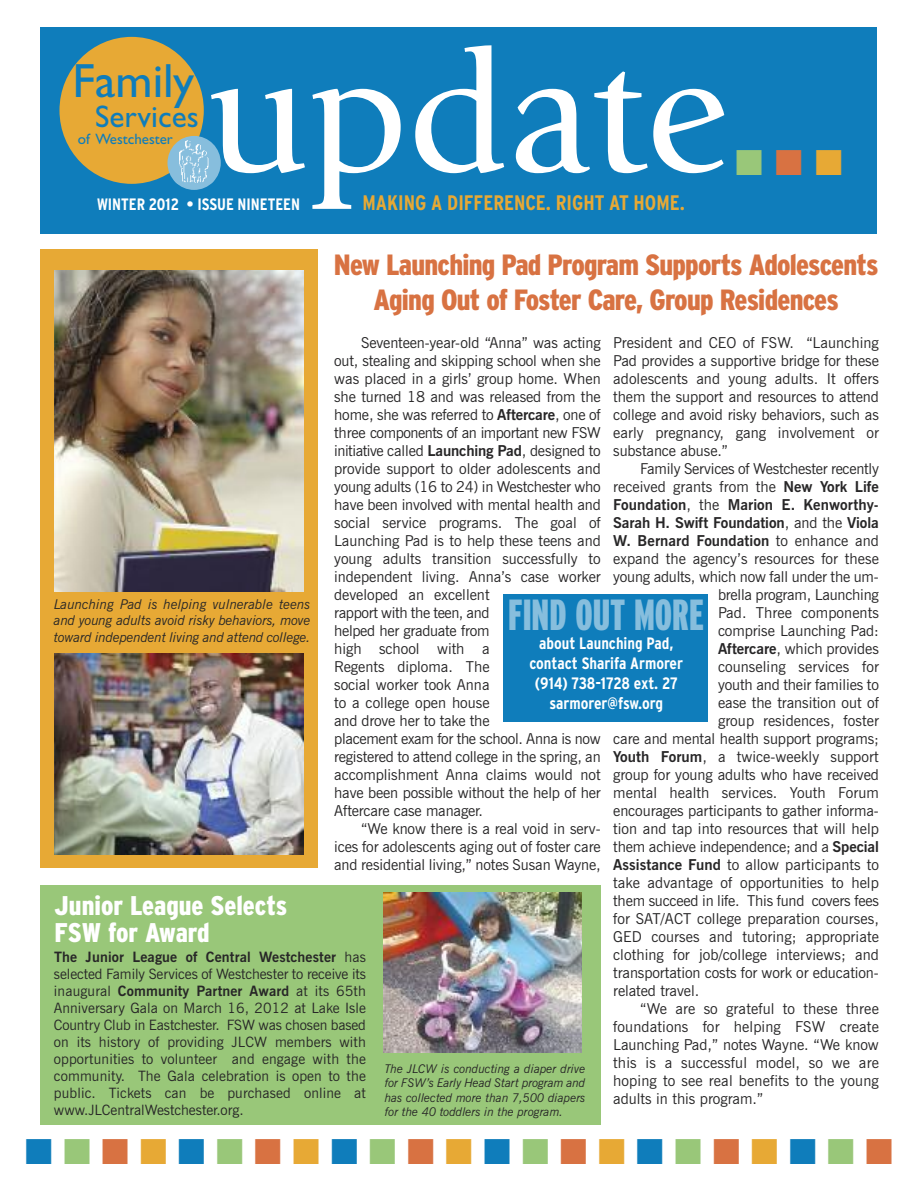
<style>
.page{position:relative;width:918px;height:1188px;background:#fff}
.page>*{position:absolute;margin:0;border:0;box-sizing:border-box;transform-origin:0 0}
.t1{font:174px "Giovanni";color:#fff}
.t2{font:48.15px "Gill Sans";color:#0f7dbb}
.t3{font:900 extra-condensed 43.5px "Interstate";color:#87bedd}
.t4{font:36px "Zapf Dingbats";color:#0f7dbb}
.t5{font:36px "Zapf Dingbats";color:#99c779}
.t6{font:31.2px "Gill Sans";color:#0f7dbb}
.t7{font:900 condensed 29.25px/35.1px "Interstate";letter-spacing:-.025em;color:#d87242;text-align:center}
.t8{font:900 condensed 27px/27px "Interstate";color:#fff}
.t9{font:700 condensed 21px "Interstate";color:#e7a935}
.t10{font:700 condensed 16.5px/19.8px "Interstate";color:#fff;text-align:center}
.t11{font:15px/18px "News Gothic BT";letter-spacing:-.005em;color:#272627;text-align:justify}
.t12{font:700 15px "News Gothic BT";letter-spacing:.005em;color:#272627}
.t13{font:15px "Gill Sans";color:#0f7dbb}
.t14{font:14.25px/17px "News Gothic BT";color:#272627;text-align:justify}
.t15{font:italic 13.5px/16.2px "News Gothic BT";letter-spacing:-.015em;color:#272627;text-align:justify}
.t16{font:italic 12px/14.4px "News Gothic BT";letter-spacing:-.005em;color:#272627;text-align:justify}
.s1{color:#d87242}
.s2{color:#e7a935}
.s3{font-weight:700}
.s4{font-weight:400}
.s5{color:#99c779}
</style>
<div class="page">
<div style="left:40px;top:249px;width:278px;height:618px;background:#e7a935"></div>
<div style="left:40px;top:27px;width:838px;height:206px;background:#0f7dbb"></div>
<div style="left:59px;top:37px;width:145px;height:147px;background:#e7a935;border-radius:50%"></div>
<svg style="left:167px;top:136px;width:54px;height:54px"></svg>
<svg style="left:170px;top:137px;width:48px;height:50px"></svg>
<img style="left:173px;top:139px;width:43px;height:46px">
<img style="left:54px;top:270px;width:250px;height:322px">
<img style="left:54px;top:654px;width:250px;height:200px">
<div style="left:503px;top:594px;width:205px;height:128px;background:#0f7dbb"></div>
<div style="left:40px;top:885px;width:561px;height:240px;background:#99c779"></div>
<img style="left:384px;top:892px;width:198px;height:160px">
<h1 class="t1" style="left:208px;top:45px;width:520px">update</h1>
<h2 class="t2" style="left:73px;top:63px;width:123px">Family</h2>
<h3 class="t6" style="left:95px;top:105px;width:105px">Services</h3>
<p class="t13" style="left:78px;top:133px;width:97px">of Westchester</p>
<p class="t10" style="left:97px;top:194px;width:205px">WINTER 2012 • ISSUE NINETEEN</p>
<h3 class="t9" style="left:362px;top:190px;width:324px">MAKING A DIFFERENCE. RIGHT AT HOME.</h3>
<h3 class="t5" style="left:735px;top:142px;width:109px">■<span class="s1">■</span><span class="s2">■</span></h3>
<h3 class="t7" style="left:334px;top:247px;width:546px">New Launching Pad Program Supports Adolescents<br>Aging Out of Foster Care, Group Residences</h3>
<p class="t11" style="left:334px;top:335px;width:268px;text-align:left;text-indent:27px">Seventeen-year-old “Anna” was acting out, stealing and skipping school when she was placed in a girls’ group home. When she turned 18 and was released from the home, she was referred to <span class="s3">Aftercare</span>, one of three components of an important new FSW initiative called <span class="s3">Launching Pad</span>, designed to provide support to older adolescents and young adults (16 to 24) in Westchester who have been involved with mental health and social service programs. The goal of Launching Pad is to help these teens and young adults transition successfully to independent living. Anna’s case worker developed an excellent<br>rapport with the teen, and<br>helped her graduate from<br>high school with a<br>Regents diploma. The<br>social worker took Anna<br>to a college open house<br>and drove her to take the<br>placement exam for the school. Anna is now registered to attend college in the spring, an accomplishment Anna claims would not have been possible without the help of her Aftercare case manager.</p>
<p class="t11" style="left:334px;top:821px;width:268px;text-indent:27px">“We know there is a real void in serv&shy;ices for adolescents aging out of foster care and residential living,” notes Susan Wayne,</p>
<p class="t11" style="left:613px;top:335px;width:267px">President and CEO of FSW. “Launching Pad provides a supportive bridge for these adolescents and young adults. It offers them the support and resources to attend college and avoid risky behaviors, such as early pregnancy, gang involvement or substance abuse.”</p>
<p class="t11" style="left:640px;top:461px;width:240px">Family Services of Westchester recently</p>
<p class="t11" style="left:613px;top:479px;width:267px">received grants from the <span class="s3">New York Life</span></p>
<p class="t12" style="left:613px;top:499px;width:267px">Foundation<span class="s4">, the</span> Marion E. Kenworthy-</p>
<p class="t12" style="left:613px;top:517px;width:267px">Sarah H. Swift Foundation<span class="s4">, and the</span> Viola</p>
<p class="t12" style="left:613px;top:535px;width:267px">W. Bernard Foundation <span class="s4">to enhance and</span></p>
<p class="t11" style="left:613px;top:551px;width:267px">expand the agency’s resources for these</p>
<p class="t11" style="left:613px;top:569px;width:267px">young adults, which now fall under the um-</p>
<p class="t11" style="left:718px;top:587px;width:162px">brella program, Launching</p>
<p class="t11" style="left:718px;top:605px;width:162px">Pad. Three components</p>
<p class="t11" style="left:718px;top:623px;width:162px">comprise Launching Pad:</p>
<p class="t11" style="left:718px;top:641px;width:162px"><span class="s3">Aftercare</span>, which provides</p>
<p class="t11" style="left:718px;top:659px;width:162px">counseling services for</p>
<p class="t11" style="left:718px;top:677px;width:162px">youth and their families to</p>
<p class="t11" style="left:718px;top:695px;width:162px">ease the transition out of</p>
<p class="t11" style="left:718px;top:713px;width:162px">group residences, foster</p>
<p class="t11" style="left:613px;top:731px;width:267px">care and mental health support programs;</p>
<p class="t11" style="left:613px;top:749px;width:267px"><span class="s3">Youth Forum</span>, a twice-weekly support</p>
<p class="t11" style="left:613px;top:767px;width:267px">group for young adults who have received</p>
<p class="t11" style="left:613px;top:785px;width:267px">mental health services. Youth Forum</p>
<p class="t11" style="left:613px;top:803px;width:267px">encourages participants to gather informa-</p>
<p class="t11" style="left:613px;top:821px;width:267px">tion and tap into resources that will help</p>
<p class="t11" style="left:613px;top:839px;width:267px">them achieve independence; and a <span class="s3">Special</span></p>
<p class="t11" style="left:613px;top:857px;width:267px"><span class="s3">Assistance Fund</span> to allow participants to</p>
<p class="t11" style="left:613px;top:875px;width:267px">take advantage of opportunities to help</p>
<p class="t11" style="left:613px;top:893px;width:267px">them succeed in life. This fund covers fees</p>
<p class="t11" style="left:613px;top:911px;width:267px">for SAT/ACT college preparation courses,</p>
<p class="t11" style="left:613px;top:929px;width:267px">GED courses and tutoring; appropriate</p>
<p class="t11" style="left:613px;top:947px;width:267px">clothing for job/college interviews; and</p>
<p class="t11" style="left:613px;top:965px;width:267px">transportation costs for work or education-</p>
<p class="t11" style="left:613px;top:983px;width:87px">related travel.</p>
<p class="t11" style="left:640px;top:1001px;width:240px">“We are so grateful to these three</p>
<p class="t11" style="left:613px;top:1019px;width:267px">foundations for helping FSW create</p>
<p class="t11" style="left:613px;top:1037px;width:267px">Launching Pad,” notes Wayne. “We know</p>
<p class="t11" style="left:613px;top:1055px;width:267px">this is a successful model, so we are</p>
<p class="t11" style="left:613px;top:1073px;width:267px">hoping to see real benefits to the young</p>
<p class="t11" style="left:613px;top:1091px;width:151px">adults in this program.”</p>
<p class="t15" style="left:54px;top:597px;width:258px">Launching Pad is helping vulnerable teens and young adults avoid risky behaviors, move toward independent living and attend college.</p>
<h3 class="t3" style="left:508px;top:590px;width:197px">FIND OUT MORE</h3>
<p class="t10" style="left:529px;top:634px;width:155px">about Launching Pad, contact Sharifa Armorer (914) 738-1728 ext. 27 sarmorer@fsw.org</p>
<h3 class="t8" style="left:55px;top:893px;width:234px">Junior League Selects<br>FSW for Award</h3>
<p class="t14" style="left:54px;top:950px;width:314px"><span class="s3">The Junior League of Central Westchester</span> has selected Family Services of Westchester to receive its inaugural <span class="s3">Community Partner Award</span> at its 65th Anniversary Gala on March 16, 2012 at Lake Isle Country Club in Eastchester. FSW was chosen based on its history of providing JLCW members with opportunities to volunteer and engage with the community. The Gala celebration is open to the public. Tickets can be purchased online at www.JLCentralWestchester.org.</p>
<p class="t16" style="left:385px;top:1063px;width:202px">The JLCW is conducting a diaper drive for FSW’s Early Head Start program and has collected more than 7,500 diapers for the 40 toddlers in the program.</p>
<h3 class="t4" style="left:25px;top:1130px;width:869px">■<span class="s5">■</span><span class="s1">■</span><span class="s2">■</span>■<span class="s5">■</span><span class="s1">■</span><span class="s2">■</span>■<span class="s5">■</span><span class="s1">■</span><span class="s2">■</span>■<span class="s5">■</span><span class="s1">■</span><span class="s2">■</span>■<span class="s5">■</span><span class="s1">■</span><span class="s2">■</span>■<span class="s5">■</span><span class="s1">■</span></h3>
</div>
